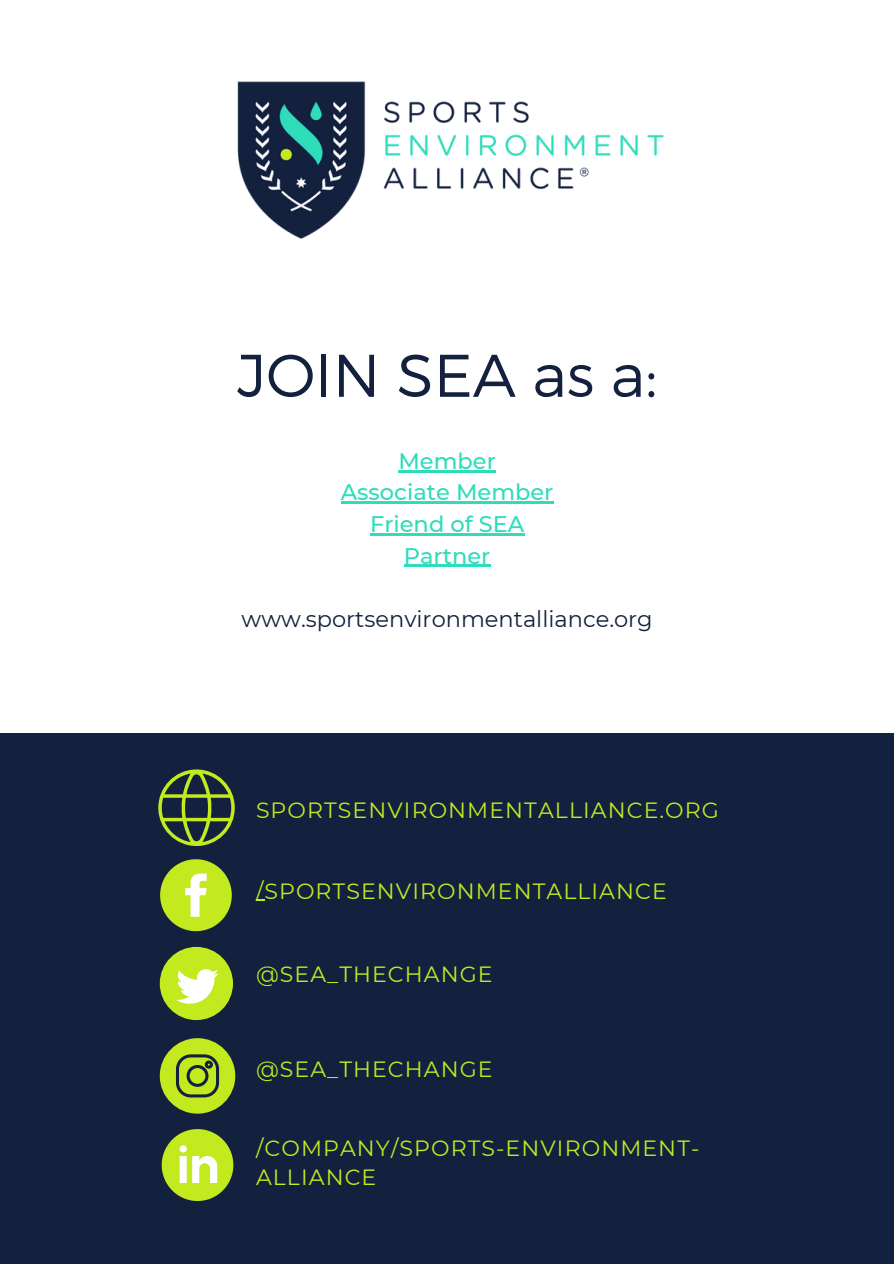
<style>
.page{position:relative;width:894px;height:1264px;background:#fff}
.page>*{position:absolute;margin:0;border:0;box-sizing:border-box;transform-origin:0 0}
.t1{font:300 60px "Montserrat";color:#13213f}
.t2{font:500 22.5px/31.5px "Montserrat";color:#2fddbb;text-align:center}
.t3{font:22.5px "Montserrat";color:#13213f}
.t4{font:22.05px/28.2px "Montserrat";letter-spacing:.05em;color:#c3ea1f}
</style>
<div class="page">
<div style="left:0;top:0;width:893px;height:1263px;background:#13213f"></div>
<div style="left:0;top:0;width:893px;height:732px;background:#fff"></div>
<svg style="left:162px;top:1129px;width:71px;height:71px"></svg>
<svg style="left:160px;top:1038px;width:75px;height:75px"></svg>
<div style="left:160px;top:946px;width:73px;height:74px;background:#c3ea1f;border-radius:50%"></div>
<svg style="left:176px;top:969px;width:43px;height:34px"></svg>
<svg style="left:160px;top:859px;width:72px;height:72px"></svg>
<svg style="left:158px;top:769px;width:77px;height:77px"></svg>
<img style="left:237px;top:81px;width:427px;height:158px">
<hr style="left:398px;top:470px;width:98px;height:2px;background:#2fddbb">
<hr style="left:341px;top:501px;width:212px;height:3px;background:#2fddbb">
<hr style="left:370px;top:533px;width:154px;height:2px;background:#2fddbb">
<hr style="left:404px;top:564px;width:86px;height:3px;background:#2fddbb">
<h1 class="t1" style="left:237px;top:336px;width:421px">JOIN SEA as a:</h1>
<p class="t2" style="left:341px;top:445px;width:214px">Member<br>Associate Member<br>Friend of SEA<br>Partner</p>
<p class="t3" style="left:241px;top:605px;width:412px">www.sportsenvironmentalliance.org</p>
<p class="t4" style="left:256px;top:795px;width:464px">SPORTSENVIRONMENTALLIANCE.ORG</p>
<p class="t4" style="left:256px;top:876px;width:412px">/SPORTSENVIRONMENTALLIANCE</p>
<p class="t4" style="left:256px;top:960px;width:238px">@SEA_THECHANGE</p>
<p class="t4" style="left:256px;top:1054px;width:238px">@SEA_THECHANGE</p>
<p class="t4" style="left:256px;top:1134px;width:445px">/COMPANY/SPORTS-ENVIRONMENT-<br>ALLIANCE</p>
</div>
